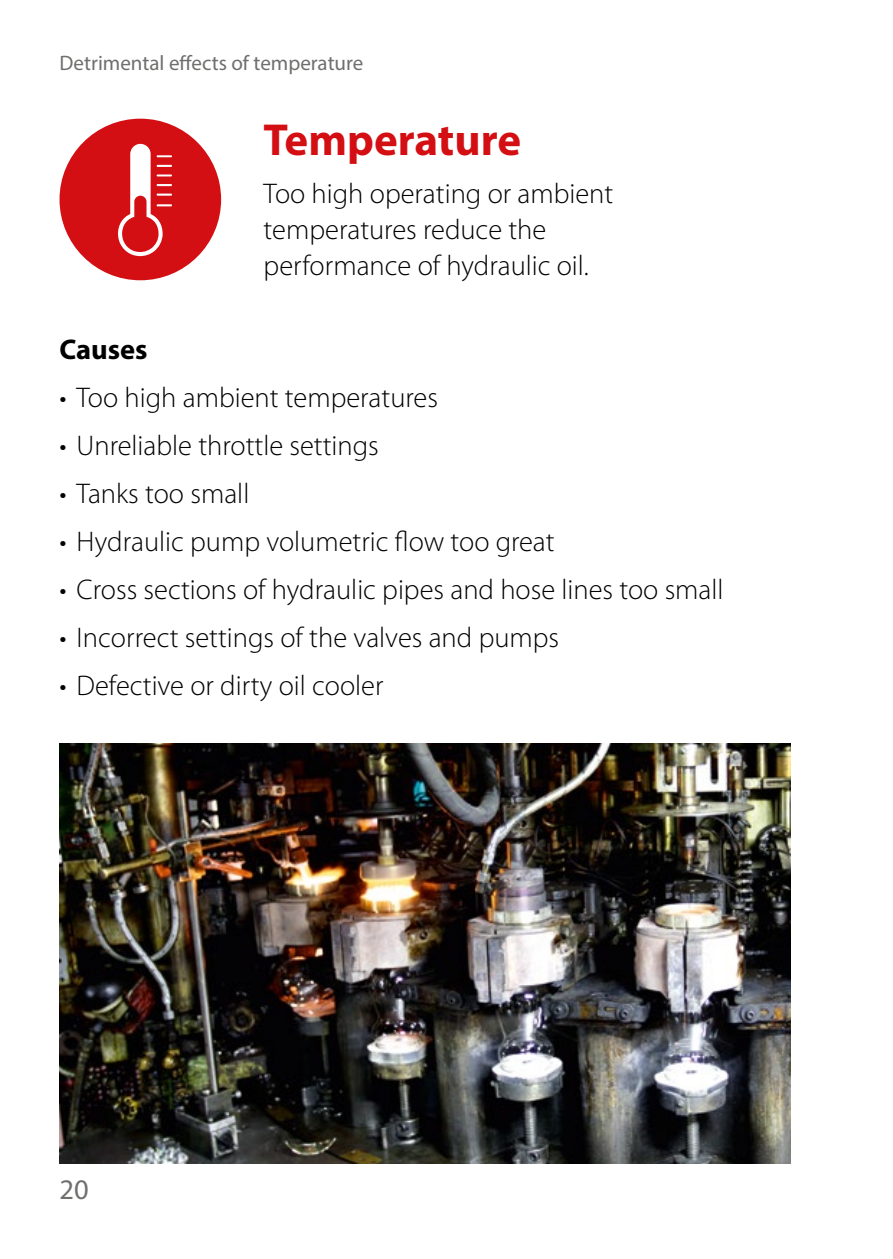
<style>
.page{position:relative;width:893px;height:1259px;background:#fff}
.page>*{position:absolute;margin:0;border:0;box-sizing:border-box;transform-origin:0 0}
.t1{font:700 45px "Myriad Pro";color:#d40f14}
.t2{font:300 28.5px/36px "Myriad Pro";color:#000}
.t3{font:700 28.5px "Myriad Pro";color:#000}
.t4{font:28.5px "Myriad Pro";color:#6f6f6e}
.t5{font:21px "Myriad Pro";color:#6f6f6e}
</style>
<div class="page">
<div style="left:60px;top:119px;width:161px;height:161px;background:#d40f14;border-radius:50%"></div>
<svg style="left:118px;top:144px;width:54px;height:112px"></svg>
<img style="left:60px;top:743px;width:731px;height:420px">
<p class="t5" style="left:60px;top:50px;width:305px">Detrimental effects of temperature</p>
<h1 class="t1" style="left:264px;top:111px;width:259px">Temperature</h1>
<p class="t2" style="left:264px;top:175px;width:351px">Too high operating or ambient temperatures reduce the performance of hydraulic oil.</p>
<p class="t3" style="left:60px;top:331px;width:90px">Causes</p>
<p class="t2" style="left:60px;top:379px;width:380px">• Too high ambient temperatures</p>
<p class="t2" style="left:60px;top:427px;width:321px">• Unreliable throttle settings</p>
<p class="t2" style="left:60px;top:475px;width:191px">• Tanks too small</p>
<p class="t2" style="left:60px;top:523px;width:497px">• Hydraulic pump volumetric flow too great</p>
<p class="t2" style="left:60px;top:571px;width:666px">• Cross sections of hydraulic pipes and hose lines too small</p>
<p class="t2" style="left:60px;top:619px;width:501px">• Incorrect settings of the valves and pumps</p>
<p class="t2" style="left:60px;top:667px;width:325px">• Defective or dirty oil cooler</p>
<p class="t4" style="left:60px;top:1172px;width:31px">20</p>
</div>
